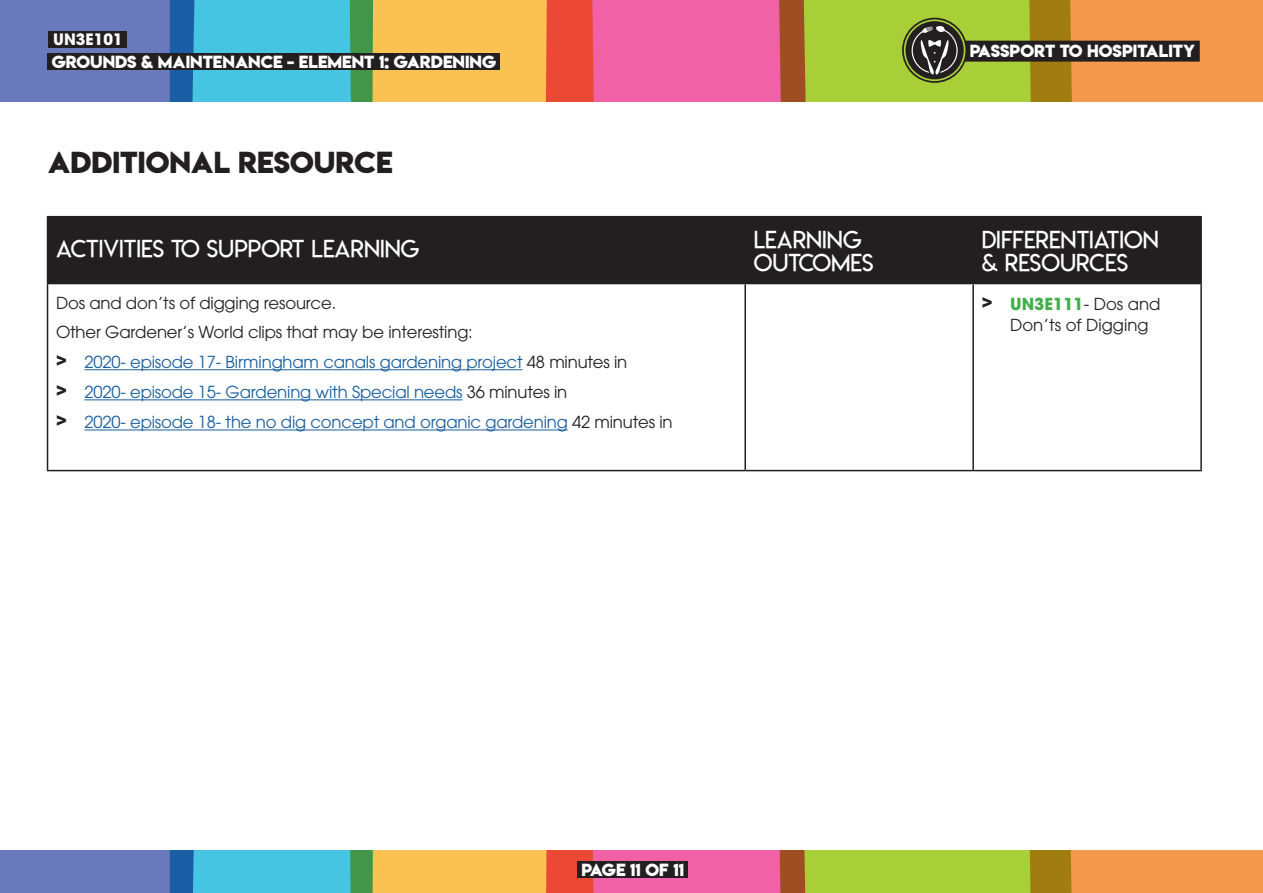
<style>
.page{position:relative;width:1263px;height:893px;background:#fff}
.page>*{position:absolute;margin:0;border:0;box-sizing:border-box;transform-origin:0 0}
.t1{font:27px "Lemon Milkbold";color:#231f20}
.t2{font:24px/22.5px "Lemon Milklight";color:#fff}
.t3{font:16.5px "ITC Avant Garde Pro";letter-spacing:-.01em;color:#175d9e}
.t4{font:16.5px/21px "ITC Avant Garde Pro";letter-spacing:-.01em;color:#231f20}
.t5{font:15.6px "Lemon Milkbold";color:#fff}
.t6{font:700 15.6px "ITC Avant Garde Pro";color:#fff}
.s1{color:#231f20}
.s2{font-weight:700;color:#40ae49}
</style>
<div class="page">
<div style="left:48px;top:217px;width:1152px;height:66px;background:#231f20"></div>
<hr style="left:47px;top:216px;width:698px;height:1px;background:#231f20">
<hr style="left:47px;top:217px;width:1px;height:66px;background:#231f20">
<hr style="left:745px;top:216px;width:228px;height:1px;background:#231f20">
<hr style="left:744px;top:217px;width:2px;height:66px;background:#231f20">
<hr style="left:973px;top:216px;width:229px;height:1px;background:#231f20">
<hr style="left:972px;top:217px;width:2px;height:66px;background:#231f20">
<hr style="left:1200px;top:217px;width:2px;height:66px;background:#231f20">
<hr style="left:47px;top:283px;width:698px;height:1px;background:#231f20">
<hr style="left:47px;top:284px;width:1px;height:186px;background:#231f20">
<hr style="left:745px;top:283px;width:228px;height:1px;background:#231f20">
<hr style="left:744px;top:284px;width:2px;height:186px;background:#231f20">
<hr style="left:973px;top:283px;width:229px;height:1px;background:#231f20">
<hr style="left:972px;top:284px;width:2px;height:186px;background:#231f20">
<hr style="left:1200px;top:284px;width:2px;height:186px;background:#231f20">
<hr style="left:47px;top:470px;width:698px;height:1px;background:#231f20">
<hr style="left:745px;top:470px;width:228px;height:1px;background:#231f20">
<hr style="left:973px;top:470px;width:229px;height:1px;background:#231f20">
<hr style="left:85px;top:369px;width:437px;height:1px;background:#175d9e">
<hr style="left:85px;top:399px;width:377px;height:1px;background:#175d9e">
<hr style="left:85px;top:430px;width:483px;height:1px;background:#175d9e">
<svg style="left:0;top:851px;width:1263px;height:42px;background:#af9c75"></svg>
<div style="left:577px;top:862px;width:111px;height:16px;background:#231f20"></div>
<svg style="left:0;top:0;width:1263px;height:102px;background:#ad9171"></svg>
<div style="left:902px;top:18px;width:65px;height:65px;border:2px solid #231f20;border-radius:50%"></div>
<div style="left:48px;top:53px;width:452px;height:17px;background:#231f20"></div>
<div style="left:49px;top:31px;width:78px;height:17px;background:#231f20"></div>
<p class="t6" style="left:53px;top:29px;width:71px">UN3E101</p>
<p class="t5" style="left:52px;top:50px;width:446px">GROUNDS &amp; MAINTENANCE - ELEMENT 1: GARDENING</p>
<p class="t1" style="left:48px;top:143px;width:346px">ADDITIONAL RESOURCE</p>
<p class="t5" style="left:970px;top:40px;width:227px">PASSPORT TO HOSPITALITY</p>
<p class="t2" style="left:56px;top:237px;width:365px">ACTIVITIES TO SUPPORT LEARNING</p>
<p class="t2" style="left:754px;top:229px;width:121px">LEARNING<br>OUTCOMES</p>
<p class="t2" style="left:982px;top:229px;width:179px">DIFFERENTIATION &amp; RESOURCES</p>
<p class="t4" style="left:56px;top:292px;width:282px">Dos and don’ts of digging resource.</p>
<p class="t4" style="left:56px;top:321px;width:418px">Other Gardener’s World clips that may be interesting:</p>
<p class="t3" style="left:56px;top:352px;width:573px"><sup>&gt;</sup> 2020- episode 17- Birmingham canals gardening project <span class="s1">48 minutes in</span></p>
<p class="t3" style="left:56px;top:382px;width:513px"><sup>&gt;</sup> 2020- episode 15- Gardening with Special needs <span class="s1">36 minutes in</span></p>
<p class="t3" style="left:56px;top:412px;width:618px"><sup>&gt;</sup> 2020- episode 18- the no dig concept and organic gardening <span class="s1">42 minutes in</span></p>
<p class="t4" style="left:1010px;top:293px;width:152px;text-indent:-28px"><sup>&gt;</sup> <span class="s2">UN3E111</span>- Dos and<br>Don’ts of Digging</p>
<p class="t5" style="left:582px;top:859px;width:104px">PAGE 11 OF 11</p>
</div>
